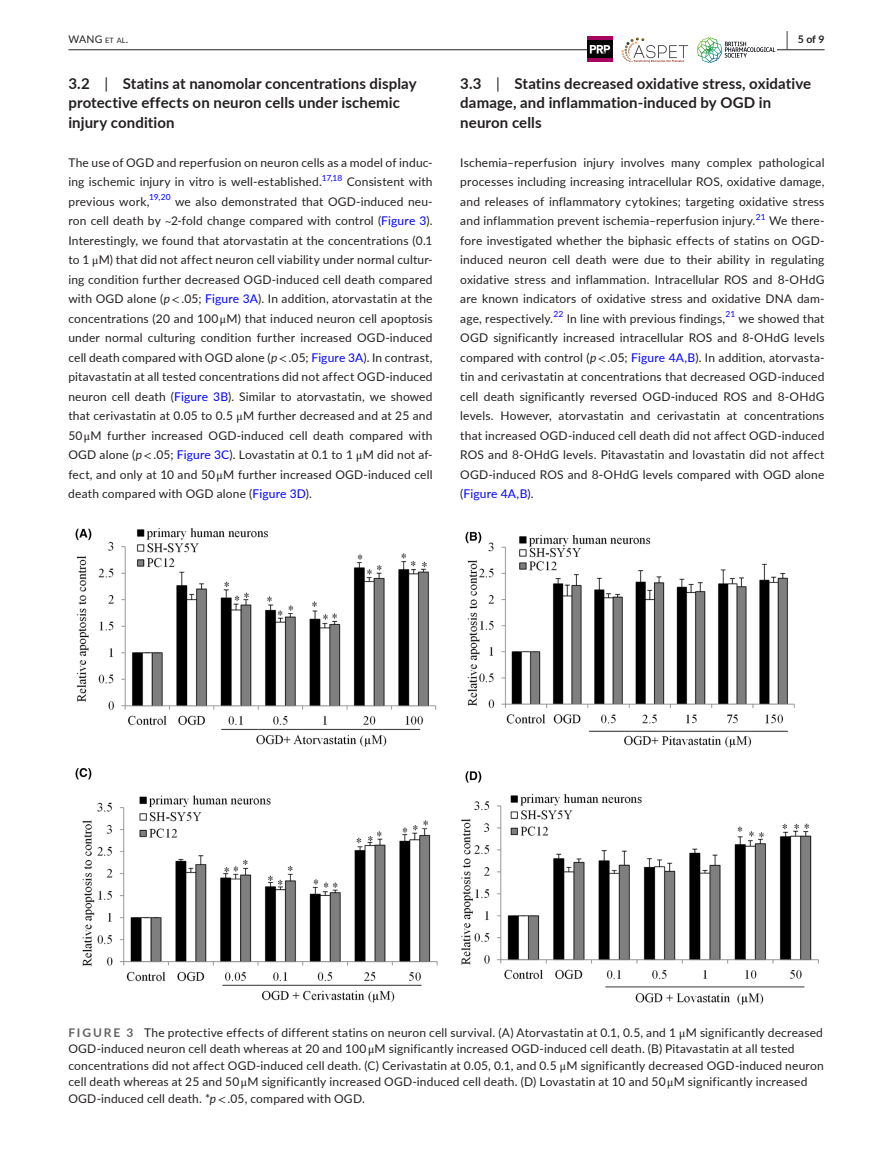
<style>
.page{position:relative;width:893px;height:1174px;background:#fff}
.page>*{position:absolute;margin:0;border:0;box-sizing:border-box;transform-origin:0 0}
.t1{font:700 15px/19.5px "Lato";letter-spacing:.005em;color:#231f20}
.t2{font:12px/19.5px "Lato";letter-spacing:.015em;color:#231f20;text-align:justify}
.t3{font:10.5px "Lato";color:#231f20}
.t4{font:700 10.5px "Lato";color:#231f20}
.t5{font:8.4px "Lato";color:#00f}
.s1{font-size:7.35px}
.s2{font-size:19.5px}
.s3{font-weight:400}
.s4{font-family:"STIX"}
.s5{color:#00f}
.s6{font-style:italic}
.s7{font-weight:700;color:#636366}
</style>
<div class="page">
<hr style="left:68px;top:49px;width:756px;height:1px;background:#231f20">
<div style="left:587px;top:36px;width:189px;height:27px;background:#fff"></div>
<div style="left:587px;top:37px;width:26px;height:25px;background:#070606"></div>
<hr style="left:587px;top:37px;width:26px;height:3px;background:#a60660">
<hr style="left:587px;top:59px;width:26px;height:3px;background:#a60660">
<svg style="left:590px;top:45px;width:20px;height:9px"></svg>
<svg style="left:621px;top:37px;width:67px;height:25px"></svg>
<svg style="left:697px;top:37px;width:78px;height:26px"></svg>
<img style="left:75px;top:529px;width:744px;height:475px">
<p class="t3" style="left:68px;top:31px;width:61px">WANG <span class="s1">et al</span>.</p>
<p class="t4" style="left:786px;top:31px;width:40px"><span class="s2">|</span> 5 of 9</p>
<p class="t1" style="left:68px;top:73px;width:350px">3.2 <span class="s3">|</span> Statins at nanomolar concentrations display protective effects on neuron cells under ischemic injury condition</p>
<p class="t2" style="left:68px;top:152px;width:366px">The use of OGD and reperfusion on neuron cells as a model of induc&shy;ing ischemic injury in vitro is well-established.</p>
<p class="t1" style="left:460px;top:73px;width:352px">3.3 <span class="s3">|</span> Statins decreased oxidative stress, oxidative damage, and inflammation-induced by OGD in neuron cells</p>
<p class="t2" style="left:460px;top:152px;width:366px">Ischemia–reperfusion injury involves many complex pathological processes including increasing intracellular ROS, oxidative damage, and releases of inflammatory cytokines; targeting oxidative stress and inflammation prevent ischemia–reperfusion injury.</p>
<p class="t5" style="left:322px;top:172px;width:22px">17,18</p>
<p class="t2" style="left:347px;top:171px;width:87px">Consistent with</p>
<p class="t2" style="left:68px;top:191px;width:83px">previous work,</p>
<p class="t5" style="left:149px;top:191px;width:23px">19,20</p>
<p class="t2" style="left:68px;top:191px;width:366px;text-indent:107px">we also demonstrated that OGD-induced neu&shy;ron cell death by <span class="s4">~</span>2-fold change compared with control (<span class="s5">Figure 3</span>).<br>Interestingly, we found that atorvastatin at the concentrations (0.1 to 1 <span class="s4">μ</span>M) that did not affect neuron cell viability under normal cultur&shy;ing condition further decreased OGD-induced cell death compared with OGD alone (<span class="s6">p</span><span class="s4">&lt;</span> .05; <span class="s5">Figure 3A</span>). In addition, atorvastatin at the concentrations (20 and 100 <span class="s4">μ</span>M) that induced neuron cell apoptosis under normal culturing condition further increased OGD-induced cell death compared with OGD alone (<span class="s6">p</span><span class="s4">&lt;</span> .05; <span class="s5">Figure 3A</span>). In contrast, pitavastatin at all tested concentrations did not affect OGD-induced neuron cell death (<span class="s5">Figure 3B</span>). Similar to atorvastatin, we showed that cerivastatin at 0.05 to 0.5 <span class="s4">μ</span>M further decreased and at 25 and 50 <span class="s4">μ</span>M further increased OGD-induced cell death compared with OGD alone (<span class="s6">p</span><span class="s4">&lt;</span> .05; <span class="s5">Figure 3C</span>). Lovastatin at 0.1 to 1 <span class="s4">μ</span>M did not af&shy;fect, and only at 10 and 50 <span class="s4">μ</span>M further increased OGD-induced cell death compared with OGD alone (<span class="s5">Figure 3D</span>).</p>
<p class="t5" style="left:756px;top:211px;width:11px">21</p>
<p class="t2" style="left:460px;top:210px;width:366px;text-indent:309px">We there&shy;fore investigated whether the biphasic effects of statins on OGD&shy;induced neuron cell death were due to their ability in regulating oxidative stress and inflammation. Intracellular ROS and 8-OHdG are known indicators of oxidative stress and oxidative DNA dam&shy;age, respectively.</p>
<p class="t5" style="left:554px;top:308px;width:11px">22</p>
<p class="t2" style="left:567px;top:308px;width:160px">In line with previous findings,</p>
<p class="t5" style="left:726px;top:308px;width:11px">21</p>
<p class="t2" style="left:460px;top:308px;width:366px;text-indent:278px">we showed that OGD significantly increased intracellular ROS and 8-OHdG levels compared with control (<span class="s6">p</span><span class="s4">&lt;</span> .05; <span class="s5">Figure 4A,B</span>). In addition, atorvasta&shy;tin and cerivastatin at concentrations that decreased OGD-induced cell death significantly reversed OGD-induced ROS and 8-OHdG levels. However, atorvastatin and cerivastatin at concentrations that increased OGD-induced cell death did not affect OGD-induced ROS and 8-OHdG levels. Pitavastatin and lovastatin did not affect OGD-induced ROS and 8-OHdG levels compared with OGD alone (<span class="s5">Figure 4A,B</span>).</p>
<p class="t2" style="left:68px;top:1023px;width:757px;line-height:16.5px;text-align:left"><span class="s7">FIGURE 3</span> The protective effects of different statins on neuron cell survival. (A) Atorvastatin at 0.1, 0.5, and 1 <span class="s4">μ</span>M significantly decreased OGD-induced neuron cell death whereas at 20 and 100 <span class="s4">μ</span>M significantly increased OGD-induced cell death. (B) Pitavastatin at all tested concentrations did not affect OGD-induced cell death. (C) Cerivastatin at 0.05, 0.1, and 0.5 <span class="s4">μ</span>M significantly decreased OGD-induced neuron cell death whereas at 25 and 50 <span class="s4">μ</span>M significantly increased OGD-induced cell death. (D) Lovastatin at 10 and 50 <span class="s4">μ</span>M significantly increased OGD-induced cell death. *<span class="s6">p</span><span class="s4">&lt;</span> .05, compared with OGD.</p>
</div>
